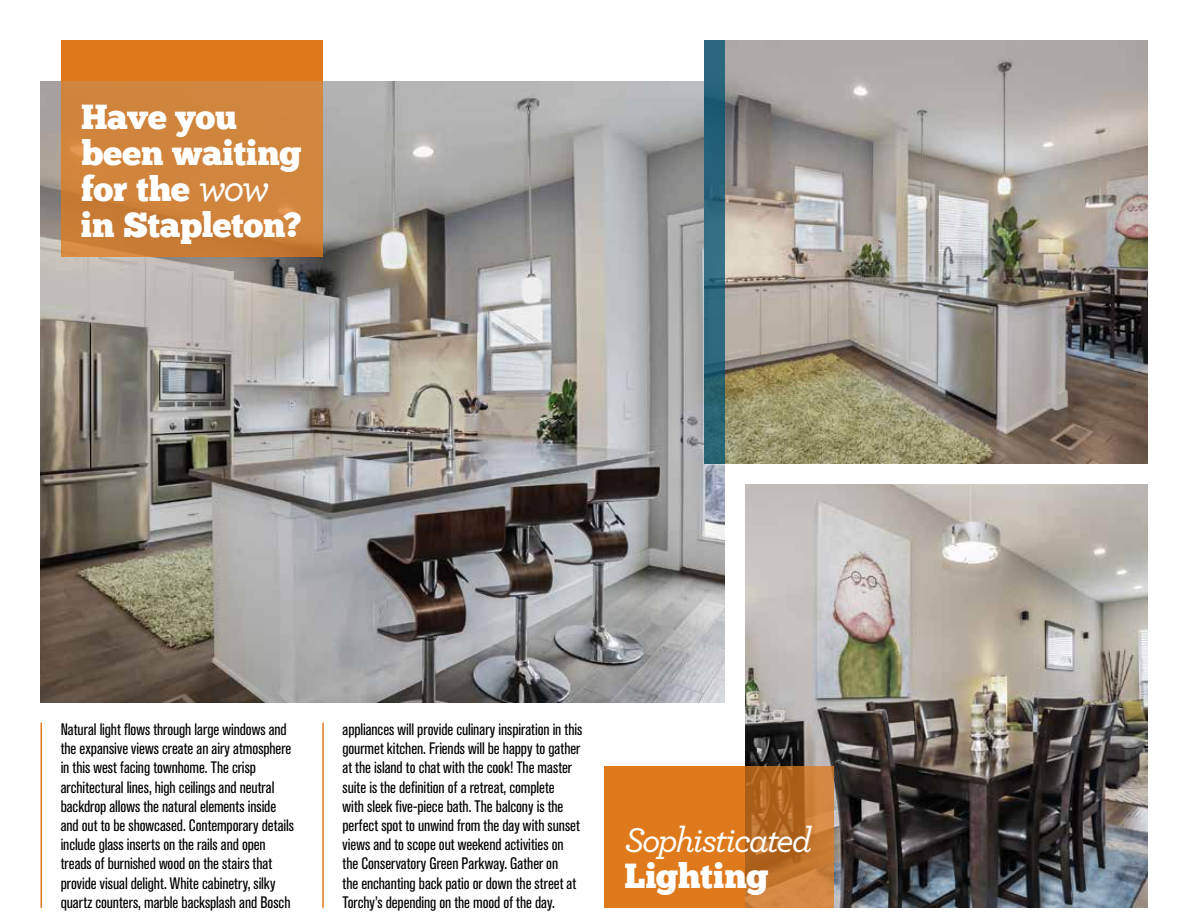
<style>
.page{position:relative;width:1188px;height:918px;background:#fff}
.page>*{position:absolute;margin:0;border:0;box-sizing:border-box;transform-origin:0 0}
.t1{font:italic 500 36px "Archer";letter-spacing:-.055em;color:#fff}
.t2{font:34.65px/36px "Chunk Five Ex";letter-spacing:-.01em;color:#fff}
.t3{font:condensed 16.5px/19.2px "Akzidenz Grotesk BE";color:#000}
.s1{font-family:"Archer";font-weight:500;font-style:italic;font-size:41.25px}
</style>
<div class="page">
<img style="left:40px;top:81px;width:685px;height:621px">
<img style="left:745px;top:484px;width:403px;height:424px">
<img style="left:725px;top:40px;width:422px;height:424px">
<div style="left:61px;top:81px;width:261px;height:176px;background:#d1843d"></div>
<div style="left:61px;top:40px;width:261px;height:41px;background:#df7a1c"></div>
<hr style="left:40px;top:723px;width:2px;height:185px;background:#df7a1c">
<hr style="left:322px;top:723px;width:2px;height:185px;background:#df7a1c">
<svg style="left:705px;top:40px;width:20px;height:424px;background:#286479"></svg>
<svg style="left:604px;top:767px;width:230px;height:141px;background:#d37722"></svg>
<h2 class="t2" style="left:81px;top:98px;width:222px">Have you been waiting for the <span class="s1">wow </span>in Stapleton?</h2>
<p class="t3" style="left:61px;top:720px;width:235px">Natural light flows through large windows and the expansive views create an airy atmosphere in this west facing townhome. The crisp architectural lines, high ceilings and neutral backdrop allows the natural elements inside and out to be showcased. Contemporary details include glass inserts on the rails and open treads of burnished wood on the stairs that provide visual delight. White cabinetry, silky quartz counters, marble backsplash and Bosch</p>
<p class="t3" style="left:343px;top:720px;width:241px">appliances will provide culinary inspiration in this gourmet kitchen. Friends will be happy to gather at the island to chat with the cook! The master suite is the definition of a retreat, complete<br>with sleek five-piece bath. The balcony is the perfect spot to unwind from the day with sunset views and to scope out weekend activities on the Conservatory Green Parkway. Gather on<br>the enchanting back patio or down the street at Torchy’s depending on the mood of the day.</p>
<h1 class="t1" style="left:624px;top:813px;width:189px">Sophisticated</h1>
<h2 class="t2" style="left:624px;top:857px;width:146px">Lighting</h2>
</div>
